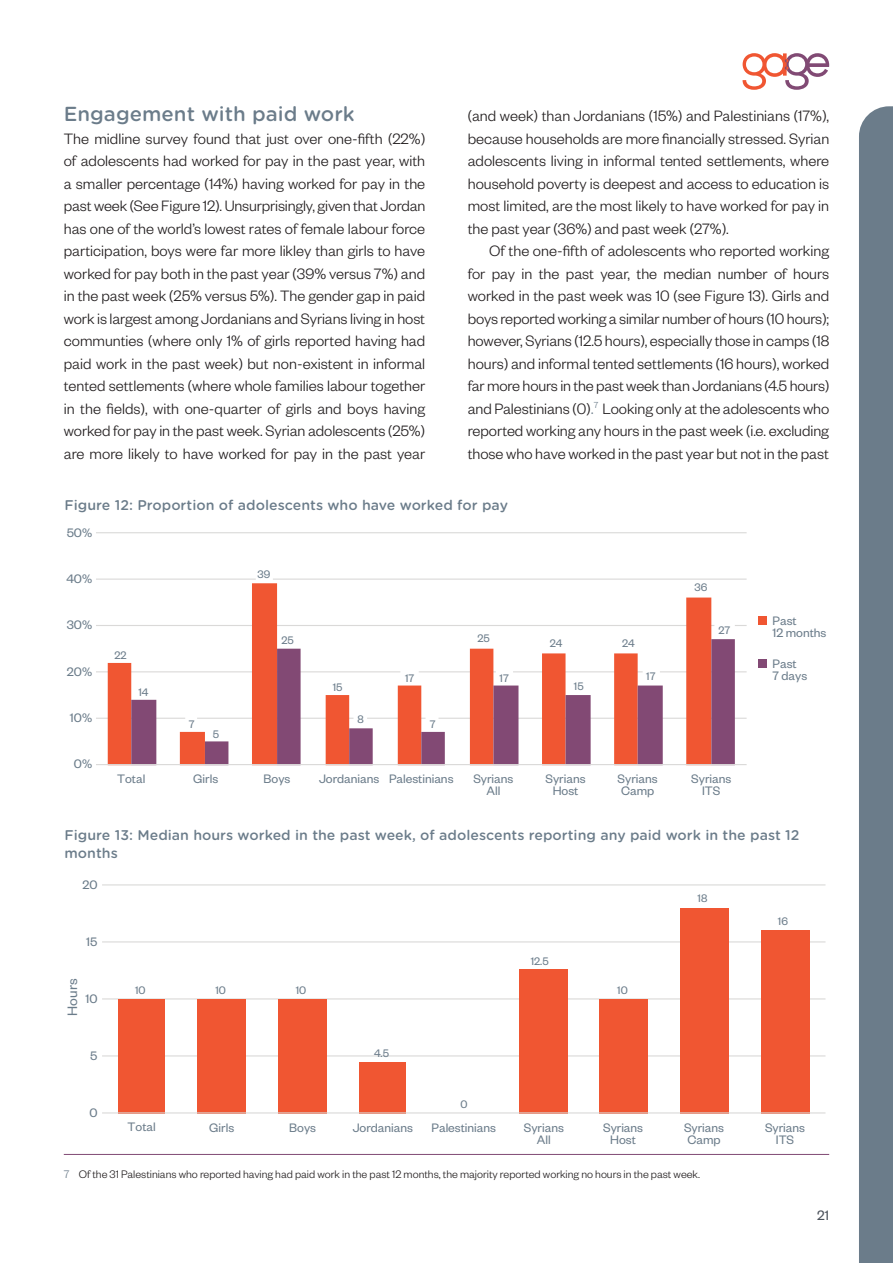
<style>
.page{position:relative;width:893px;height:1263px;background:#fff}
.page>*{position:absolute;margin:0;border:0;box-sizing:border-box;transform-origin:0 0}
.Heading_1{font:500 19.5px "Gotham Rnd S Sm";color:#6b7c8a}
.Body_First_Para{font:300 16.5px/22.5px "Founders Grotesk";color:#231f20;text-align:justify}
.Body_paragraph{font:300 16.5px/22.5px "Founders Grotesk";letter-spacing:-.005em;color:#231f20;text-align:justify}
.t1{font:15px "Founders Grotesk";color:#6b7c8a}
.t2{font:15px "Founders Grotesk";color:#4b515a}
.t3{font:13.5px/12px "Founders Grotesk";color:#6b7c8a;text-align:center}
.t4{font:500 13.5px/18px "Gotham Rnd S Sm";color:#6b7c8a}
.Footnotes{font:300 12px "Founders Grotesk";color:#231f20}
.t5{font:12px "Founders Grotesk";color:#6b7c8a}
.s1{font-family:"Gotham Rounded";font-weight:400;font-size:15px;color:#6b7c8a}
.s2{color:#6b7c8a}
</style>
<div class="page">
<div style="left:859px;top:106px;width:34px;height:1157px;background:#6b7c8a"></div>
<svg style="left:742px;top:53px;width:87px;height:37px"></svg>
<hr style="left:64px;top:1154px;width:765px;height:1px;background:#814a74">
<hr style="left:96px;top:532px;width:651px;height:1px;background:#dad9d8">
<hr style="left:273px;top:578px;width:474px;height:2px;background:#dad9d8">
<hr style="left:96px;top:578px;width:160px;height:2px;background:#dad9d8">
<svg style="left:735px;top:625px;width:12px;height:1px"></svg>
<hr style="left:96px;top:625px;width:618px;height:1px;background:#dad9d8">
<hr style="left:660px;top:671px;width:87px;height:1px;background:#dad9d8">
<hr style="left:96px;top:671px;width:304px;height:1px;background:#dad9d8">
<hr style="left:438px;top:718px;width:309px;height:1px;background:#dad9d8">
<hr style="left:96px;top:718px;width:89px;height:1px;background:#dad9d8">
<svg style="left:108px;top:583px;width:603px;height:181px"></svg>
<svg style="left:131px;top:639px;width:604px;height:125px"></svg>
<hr style="left:96px;top:764px;width:651px;height:1px;background:#dad9d8">
<div style="left:758px;top:616px;width:9px;height:8px;background:#f05632"></div>
<div style="left:758px;top:659px;width:9px;height:9px;background:#824974"></div>
<hr style="left:102px;top:884px;width:723px;height:1px;background:#dad9d8">
<hr style="left:102px;top:941px;width:723px;height:1px;background:#dad9d8">
<hr style="left:102px;top:998px;width:723px;height:1px;background:#dad9d8">
<hr style="left:102px;top:1055px;width:723px;height:1px;background:#dad9d8">
<div style="left:761px;top:931px;width:48px;height:183px;background:#f05632"></div>
<div style="left:680px;top:908px;width:48px;height:206px;background:#f05632"></div>
<div style="left:599px;top:1000px;width:48px;height:114px;background:#f05632"></div>
<div style="left:520px;top:970px;width:48px;height:144px;background:#f05632"></div>
<div style="left:360px;top:1063px;width:46px;height:51px;background:#f05632"></div>
<div style="left:278px;top:1000px;width:49px;height:114px;background:#f05632"></div>
<div style="left:197px;top:1000px;width:49px;height:114px;background:#f05632"></div>
<div style="left:118px;top:1000px;width:47px;height:114px;background:#f05632"></div>
<hr style="left:102px;top:1112px;width:723px;height:1px;background:#dad9d8">
<p class="Heading_1" style="left:64px;top:100px;width:292px">Engagement with paid work</p>
<p class="Body_First_Para" style="left:64px;top:126px;width:363px">The midline survey found that just over one-fifth (22%) of adolescents had worked for pay in the past year, with a smaller percentage (14%) having worked for pay in the past week (See Figure 12). Unsurprisingly, given that Jordan has one of the world’s lowest rates of female labour force participation, boys were far more likley than girls to have worked for pay both in the past year (39% versus 7%) and in the past week (25% versus 5%). The gender gap in paid work is largest among Jordanians and Syrians living in host communties (where only 1% of girls reported having had paid work in the past week) but non-existent in informal tented settlements (where whole families labour together in the fields), with one-quarter of girls and boys having worked for pay in the past week. Syrian adolescents (25%) are more likely to have worked for pay in the past year</p>
<p class="Body_First_Para" style="left:468px;top:104px;width:363px">(and week) than Jordanians (15%) and Palestinians (17%), because households are more financially stressed. Syrian adolescents living in informal tented settlements, where household poverty is deepest and access to education is most limited, are the most likely to have worked for pay in the past year (36%) and past week (27%).</p>
<p class="Body_paragraph" style="left:468px;top:239px;width:363px;text-indent:21px">Of the one-fifth of adolescents who reported working for pay in the past year, the median number of hours worked in the past week was 10 (see Figure 13). Girls and boys reported working a similar number of hours (10 hours); however, Syrians (12.5 hours), especially those in camps (18 hours) and informal tented settlements (16 hours), worked far more hours in the past week than Jordanians (4.5 hours) and Palestinians (0)<span class="s1">.</span><sup>7</sup> Looking only at the adolescents who reported working any hours in the past week (i.e. excluding those who have worked in the past year but not in the past</p>
<p class="t4" style="left:65px;top:496px;width:445px">Figure 12: Proportion of adolescents who have worked for pay</p>
<p class="t3" style="left:67px;top:526px;width:27px">50%</p>
<p class="t3" style="left:66px;top:572px;width:27px">40%</p>
<p class="t3" style="left:67px;top:618px;width:27px">30%</p>
<p class="t3" style="left:67px;top:665px;width:27px">20%</p>
<p class="t3" style="left:70px;top:711px;width:24px">10%</p>
<p class="t3" style="left:74px;top:757px;width:20px">0%</p>
<p class="t5" style="left:114px;top:648px;width:14px">22</p>
<p class="t5" style="left:138px;top:685px;width:12px">14</p>
<p class="t5" style="left:189px;top:717px;width:7px">7</p>
<p class="t5" style="left:213px;top:726px;width:8px">5</p>
<p class="t5" style="left:257px;top:567px;width:14px">39</p>
<p class="t5" style="left:282px;top:632px;width:14px">25</p>
<p class="t5" style="left:333px;top:680px;width:11px">15</p>
<p class="t5" style="left:357px;top:712px;width:8px">8</p>
<p class="t5" style="left:405px;top:670px;width:11px">17</p>
<p class="t5" style="left:430px;top:717px;width:7px">7</p>
<p class="t5" style="left:477px;top:631px;width:14px">25</p>
<p class="t5" style="left:500px;top:670px;width:11px">17</p>
<p class="t5" style="left:550px;top:636px;width:14px">24</p>
<p class="t5" style="left:622px;top:636px;width:14px">24</p>
<p class="t5" style="left:574px;top:678px;width:11px">15</p>
<p class="t5" style="left:646px;top:669px;width:11px">17</p>
<p class="t5" style="left:694px;top:580px;width:14px">36</p>
<p class="t5" style="left:719px;top:623px;width:13px">27</p>
<p class="t3" style="left:773px;top:613px;width:55px;text-align:left">Past<br>12 months</p>
<p class="t3" style="left:773px;top:657px;width:36px;text-align:left">Past<br>7 days</p>
<p class="t3" style="left:117px;top:772px;width:30px">Total</p>
<p class="t3" style="left:193px;top:772px;width:26px">Girls</p>
<p class="t3" style="left:264px;top:772px;width:28px">Boys</p>
<p class="t3" style="left:319px;top:772px;width:136px">Jordanians Palestinians</p>
<p class="t3" style="left:473px;top:772px;width:42px">Syrians<br>All</p>
<p class="t3" style="left:545px;top:772px;width:42px">Syrians<br>Host</p>
<p class="t3" style="left:618px;top:772px;width:42px;text-align:left">Syrians<br>Camp</p>
<p class="t3" style="left:691px;top:772px;width:42px">Syrians<br>ITS</p>
<p class="t4" style="left:65px;top:825px;width:736px">Figure 13: Median hours worked in the past week, of adolescents reporting any paid work in the past 12 months</p>
<p class="t3" style="left:82px;top:878px;width:17px">20</p>
<p class="t3" style="left:86px;top:935px;width:13px">15</p>
<p class="t1" style="left:63px;top:1016px;width:39px;rotate:-90deg">Hours</p>
<p class="t3" style="left:85px;top:992px;width:14px">10</p>
<p class="t3" style="left:90px;top:1049px;width:9px">5</p>
<p class="t3" style="left:89px;top:1106px;width:10px">0</p>
<p class="t5" style="left:135px;top:982px;width:12px">10</p>
<p class="t5" style="left:215px;top:982px;width:12px">10</p>
<p class="t5" style="left:296px;top:982px;width:12px">10</p>
<p class="t5" style="left:374px;top:1045px;width:16px">4.5</p>
<p class="t5" style="left:460px;top:1096px;width:9px">0</p>
<p class="t5" style="left:531px;top:954px;width:19px">12.5</p>
<p class="t5" style="left:617px;top:982px;width:12px">10</p>
<p class="t5" style="left:698px;top:891px;width:11px">18</p>
<p class="t5" style="left:778px;top:913px;width:12px">16</p>
<p class="t3" style="left:128px;top:1120px;width:30px">Total</p>
<p class="t3" style="left:209px;top:1121px;width:26px">Girls</p>
<p class="t3" style="left:289px;top:1121px;width:28px">Boys</p>
<p class="t3" style="left:353px;top:1121px;width:62px">Jordanians</p>
<p class="t3" style="left:432px;top:1121px;width:66px">Palestinians</p>
<p class="t3" style="left:524px;top:1121px;width:42px">Syrians<br>All</p>
<p class="t3" style="left:603px;top:1121px;width:42px">Syrians<br>Host</p>
<p class="t3" style="left:684px;top:1121px;width:42px;text-align:left">Syrians<br>Camp</p>
<p class="t3" style="left:765px;top:1121px;width:42px">Syrians<br>ITS</p>
<p class="Footnotes" style="left:64px;top:1167px;width:638px"><span class="s2">7</span> Of the 31 Palestinians who reported having had paid work in the past 12 months, the majority reported working no hours in the past week.</p>
<p class="t2" style="left:817px;top:1206px;width:13px">21</p>
</div>
